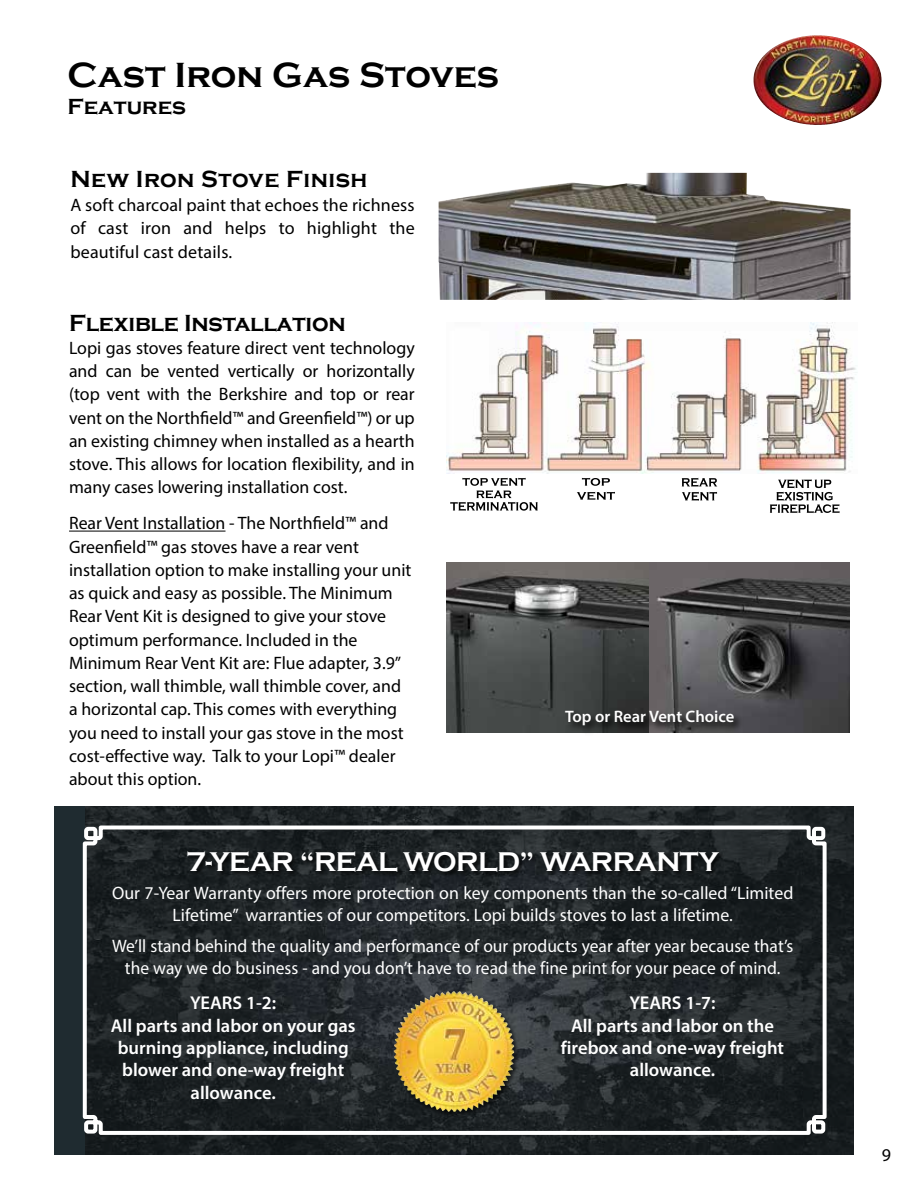
<style>
.page{position:relative;width:918px;height:1188px;background:#fff}
.page>*{position:absolute;margin:0;border:0;box-sizing:border-box;transform-origin:0 0}
.t1{font:700 36px "Copperplate Gothic";color:#000}
.t2{font:700 27.9px "Copperplate Gothic";letter-spacing:-.02em;color:#fff}
.t3{font:700 24px "Copperplate Gothic";letter-spacing:-.01em;color:#000}
.t4{font:700 24px "Copperplate Gothic";letter-spacing:.02em;color:#000}
.t5{font:700 22.5px "Copperplate Gothic";color:#000}
.t6{font:600 18.6px/22.4px "Myriad Pro";color:#fff;text-align:center}
.t7{font:18px/23.2px "Myriad Pro";color:#000;text-align:justify}
.t8{font:18px/22.5px "Myriad Pro";color:#fff;text-align:center}
.t9{font:600 16.65px "Myriad Pro";color:#fff}
</style>
<div class="page">
<img style="left:753px;top:35px;width:66px;height:66px">
<img style="left:439px;top:173px;width:411px;height:127px">
<hr style="left:69px;top:531px;width:157px;height:1px;background:#000">
<img style="left:446px;top:323px;width:411px;height:150px">
<svg style="left:582px;top:478px;width:28px;height:8px"></svg>
<svg style="left:577px;top:492px;width:38px;height:8px"></svg>
<svg style="left:682px;top:478px;width:35px;height:23px"></svg>
<svg style="left:450px;top:478px;width:88px;height:33px"></svg>
<svg style="left:770px;top:479px;width:70px;height:34px"></svg>
<img style="left:446px;top:563px;width:403px;height:170px">
<svg style="left:564px;top:709px;width:180px;height:24px;background:#3a3b3b"></svg>
<div style="left:55px;top:806px;width:799px;height:348px;background:#1f2b30"></div>
<img style="left:86px;top:806px;width:768px;height:348px">
<svg style="left:82px;top:824px;width:747px;height:313px"></svg>
<div style="left:187px;top:850px;width:539px;height:29px;background:#000;opacity:.75"></div>
<h1 class="t1" style="left:68px;top:55px;width:433px">Cast Iron Gas Stoves</h1>
<p class="t5" style="left:68px;top:94px;width:120px">Features</p>
<h3 class="t4" style="left:70px;top:166px;width:299px">New Iron Stove Finish</h3>
<p class="t7" style="left:70px;top:193px;width:346px">A soft charcoal paint that echoes the richness of cast iron and helps to highlight the beautiful cast details.</p>
<h3 class="t3" style="left:69px;top:310px;width:278px">Flexible Installation</h3>
<p class="t7" style="left:69px;top:336px;width:347px">Lopi gas stoves feature direct vent technology and can be vented vertically or horizontally (top vent with the Berkshire and top or rear vent on the Northfield™ and Greenfield™) or up an existing chimney when installed as a hearth stove. This allows for location flexibility, and in many cases lowering installation cost.</p>
<p class="t7" style="left:69px;top:511px;width:344px;text-align:left">Rear Vent Installation - The Northfield™ and Greenfield™ gas stoves have a rear vent installation option to make installing your unit as quick and easy as possible. The Minimum Rear Vent Kit is designed to give your stove optimum performance. Included in the Minimum Rear Vent Kit are: Flue adapter, 3.9” section, wall thimble, wall thimble cover, and a horizontal cap. This comes with everything you need to install your gas stove in the most cost-effective way. Talk to your Lopi™ dealer about this option.</p>
<p class="t9" style="left:565px;top:706px;width:171px">Top or Rear Vent Choice</p>
<h2 class="t2" style="left:187px;top:847px;width:534px">7-YEAR “REAL WORLD” WARRANTY</h2>
<p class="t8" style="left:112px;top:881px;width:683px">Our 7-Year Warranty offers more protection on key components than the so-called “Limited<br>Lifetime” warranties of our competitors. Lopi builds stoves to last a lifetime.</p>
<p class="t8" style="left:112px;top:934px;width:683px">We’ll stand behind the quality and performance of our products year after year because that’s the way we do business - and you don’t have to read the fine print for your peace of mind.</p>
<p class="t6" style="left:111px;top:991px;width:246px">YEARS 1-2:<br>All parts and labor on your gas burning appliance, including blower and one-way freight allowance.</p>
<p class="t6" style="left:561px;top:991px;width:225px">YEARS 1-7:<br>All parts and labor on the firebox and one-way freight allowance.</p>
<p class="t7" style="left:882px;top:1143px;width:11px">9</p>
</div>
